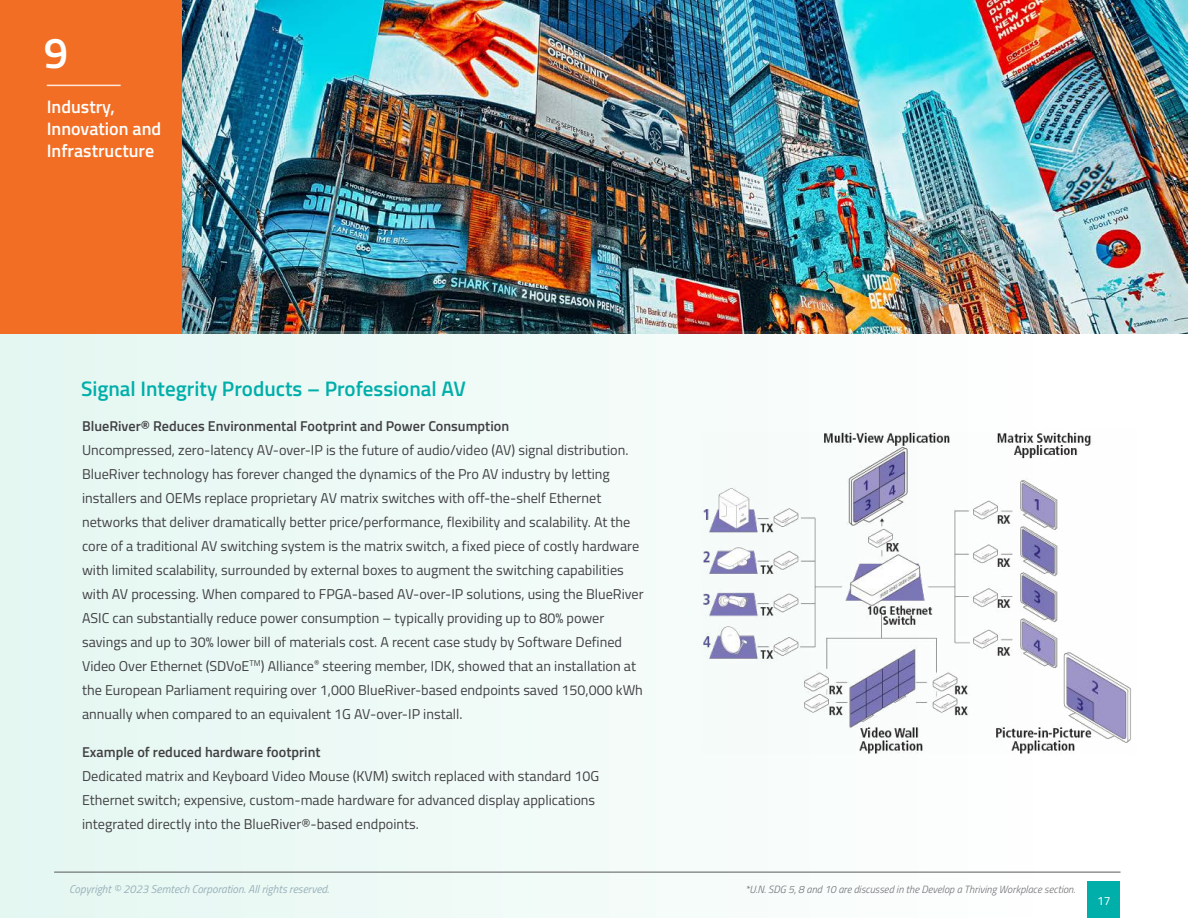
<style>
.page{position:relative;width:1188px;height:918px;background:#fff}
.page>*{position:absolute;margin:0;border:0;box-sizing:border-box;transform-origin:0 0}
.t1{font:600 43.5px "Titillium Web";color:#fff}
.t2{font:600 21px "Titillium Web";color:#00aeaa}
.t3{font:600 18px/21.9px "Titillium Web";color:#fff}
.t4{font:14.25px/24px "Titillium Web";color:#414042}
.t5{font:600 14.25px "Titillium Web";color:#414042}
.t6{font:12px "Titillium Web";color:#fff}
.t7{font:italic 11.25px "Titillium Web";color:#99b1b9}
.t8{font:italic 300 10.5px "Titillium Web";color:#6e6f72}
</style>
<div class="page">
<img style="left:181px;top:1px;width:1007px;height:333px">
<div style="left:0;top:332px;width:1033px;height:586px;background:#effaf7"></div>
<img style="left:703px;top:428px;width:428px;height:327px">
<div style="left:0;top:0;width:181px;height:334px;background:#f26e24"></div>
<hr style="left:47px;top:85px;width:74px;height:1px;background:#fff">
<hr style="left:54px;top:872px;width:1066px;height:1px;background:#58595b">
<div style="left:1087px;top:882px;width:33px;height:36px;background:#00afaa"></div>
<h1 class="t1" style="left:44px;top:20px;width:26px">9</h1>
<p class="t3" style="left:47px;top:95px;width:116px">Industry,<br>Innovation and<br>Infrastructure</p>
<h2 class="t2" style="left:81px;top:373px;width:386px">Signal Integrity Products – Professional AV</h2>
<p class="t5" style="left:82px;top:415px;width:429px">BlueRiver® Reduces Environmental Footprint and Power Consumption</p>
<p class="t4" style="left:82px;top:437px;width:563px">Uncompressed, zero-latency AV-over-IP is the future of audio/video (AV) signal distribution.<br>BlueRiver technology has forever changed the dynamics of the Pro AV industry by letting installers and OEMs replace proprietary AV matrix switches with off-the-shelf Ethernet networks that deliver dramatically better price/performance, flexibility and scalability. At the core of a traditional AV switching system is the matrix switch, a fixed piece of costly hardware with limited scalability, surrounded by external boxes to augment the switching capabilities with AV processing. When compared to FPGA-based AV-over-IP solutions, using the BlueRiver ASIC can substantially reduce power consumption – typically providing up to 80% power savings and up to 30% lower bill of materials cost. A recent case study by Software Defined Video Over Ethernet (SDVoE<sup>TM</sup>) Alliance<sup>®</sup> steering member, IDK, showed that an installation at the European Parliament requiring over 1,000 BlueRiver-based endpoints saved 150,000 kWh annually when compared to an equivalent 1G AV-over-IP install.</p>
<p class="t5" style="left:82px;top:741px;width:240px">Example of reduced hardware footprint</p>
<p class="t4" style="left:82px;top:763px;width:519px">Dedicated matrix and Keyboard Video Mouse (KVM) switch replaced with standard 10G<br>Ethernet switch; expensive, custom-made hardware for advanced display applications integrated directly into the BlueRiver®-based endpoints.</p>
<p class="t7" style="left:69px;top:881px;width:262px">Copyright © 2023 Semtech Corporation. All rights reserved.</p>
<p class="t8" style="left:745px;top:882px;width:331px">*U.N. SDG 5, 8 and 10 are discussed in the Develop a Thriving Workplace section.</p>
<p class="t6" style="left:1097px;top:892px;width:15px">17</p>
</div>
